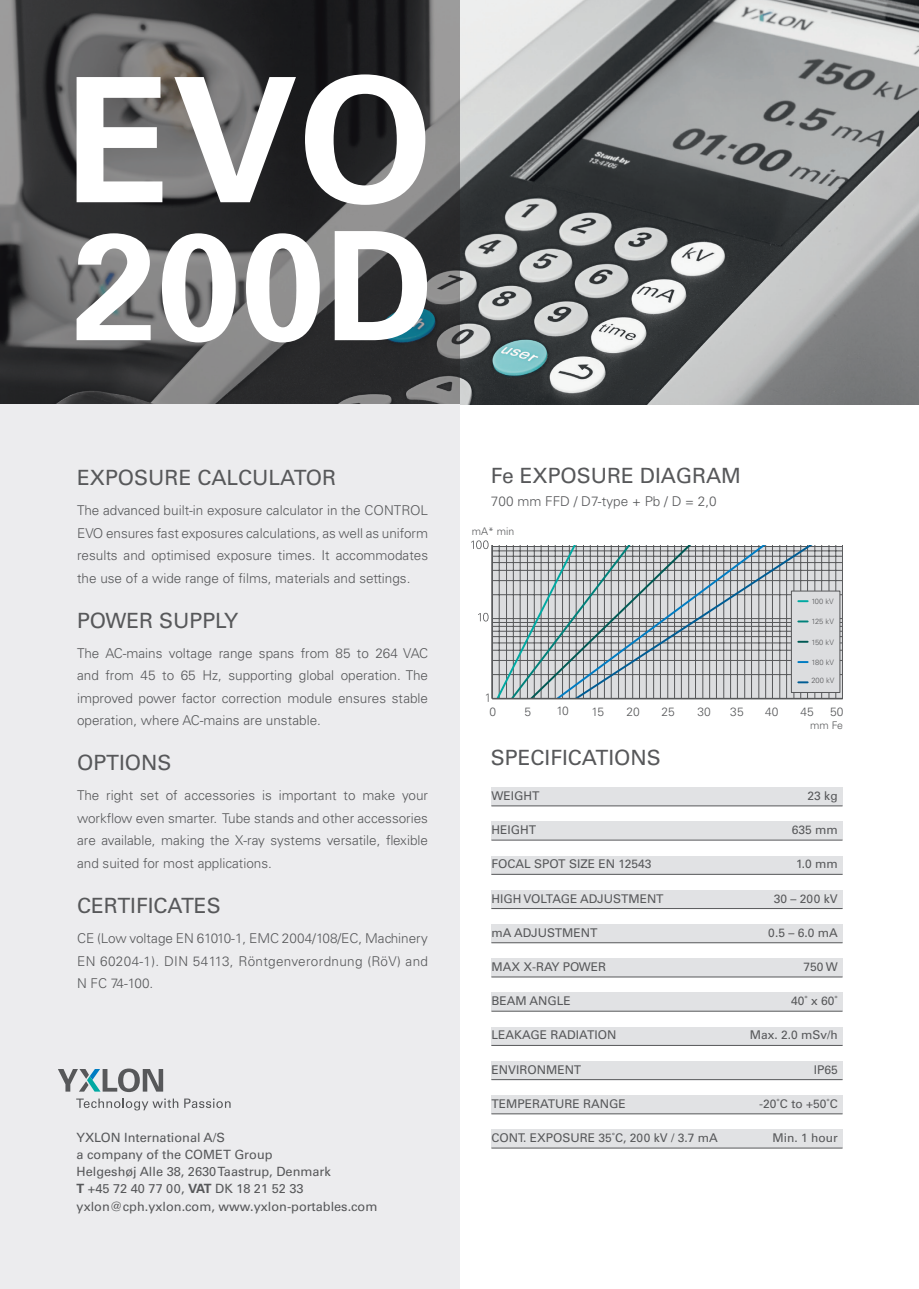
<style>
.page{position:relative;width:919px;height:1289px;background:#fff}
.page>*{position:absolute;margin:0;border:0;box-sizing:border-box;transform-origin:0 0}
.t1{font:21px "Univers LT Std";color:#57585a}
.t2{font:300 13.5px/22.5px "Univers LT Std";color:#57585a;text-align:justify}
.t3{font:12.75px "Univers LT Std";color:#57585a}
.t4{font:12px "Univers LT Std";color:#57585a}
.t5{font:300 12px "Univers LT Std";color:#57585a}
.t6{font:300 10.5px "Univers LT Std";color:#57585a}
.t7{font:300 7.5px "Univers LT Std";color:#57585a}
.s1{font-weight:700}
</style>
<div class="page">
<img style="left:459px;top:0;width:459px;height:404px">
<svg style="left:0;top:0;width:459px;height:404px;background:#4b4b4c"></svg>
<div style="left:0;top:404px;width:459px;height:884px;background:#ececee"></div>
<svg style="left:77px;top:74px;width:348px;height:131px"></svg>
<svg style="left:77px;top:233px;width:74px;height:107px"></svg>
<svg style="left:162px;top:233px;width:74px;height:109px"></svg>
<svg style="left:246px;top:233px;width:74px;height:109px"></svg>
<svg style="left:335px;top:231px;width:92px;height:109px"></svg>
<div style="left:491px;top:1026px;width:351px;height:19px;background:#e1e2e4"></div>
<hr style="left:491px;top:1045px;width:351px;height:1px;background:#57585a">
<div style="left:491px;top:1061px;width:351px;height:18px;background:#e1e2e4"></div>
<hr style="left:491px;top:1079px;width:351px;height:1px;background:#57585a">
<div style="left:491px;top:1095px;width:351px;height:18px;background:#e1e2e4"></div>
<hr style="left:491px;top:1113px;width:351px;height:1px;background:#57585a">
<div style="left:491px;top:992px;width:351px;height:19px;background:#e1e2e4"></div>
<hr style="left:491px;top:1010px;width:351px;height:1px;background:#57585a">
<div style="left:491px;top:958px;width:351px;height:18px;background:#e1e2e4"></div>
<hr style="left:491px;top:976px;width:351px;height:1px;background:#57585a">
<div style="left:491px;top:924px;width:351px;height:18px;background:#e1e2e4"></div>
<hr style="left:491px;top:942px;width:351px;height:1px;background:#57585a">
<div style="left:491px;top:890px;width:351px;height:18px;background:#e1e2e4"></div>
<hr style="left:491px;top:908px;width:351px;height:1px;background:#57585a">
<div style="left:491px;top:855px;width:351px;height:19px;background:#e1e2e4"></div>
<hr style="left:491px;top:874px;width:351px;height:1px;background:#57585a">
<div style="left:491px;top:821px;width:351px;height:19px;background:#e1e2e4"></div>
<hr style="left:491px;top:839px;width:351px;height:1px;background:#57585a">
<div style="left:491px;top:787px;width:351px;height:18px;background:#e1e2e4"></div>
<hr style="left:491px;top:805px;width:351px;height:1px;background:#57585a">
<div style="left:491px;top:1129px;width:351px;height:19px;background:#e1e2e4"></div>
<hr style="left:491px;top:1147px;width:351px;height:1px;background:#57585a">
<svg style="left:58px;top:1068px;width:105px;height:24px"></svg>
<svg style="left:76px;top:1098px;width:102px;height:12px"></svg>
<svg style="left:184px;top:1098px;width:46px;height:10px"></svg>
<hr style="left:842px;top:545px;width:1px;height:153px;background:#57585a">
<svg style="left:823px;top:545px;width:19px;height:154px;background:#cacbcd"></svg>
<svg style="left:471px;top:540px;width:352px;height:162px;background:#bac0c2"></svg>
<p class="t1" style="left:77px;top:465px;width:260px">EXPOSURE CALCULATOR</p>
<p class="t2" style="left:77px;top:499px;width:352px">The advanced built-in exposure calculator in the CONTROL EVO ensures fast exposures calculations, as well as uniform results and optimised exposure times. It accommodates the use of a wide range of films, materials and settings.</p>
<p class="t1" style="left:77px;top:608px;width:162px">POWER SUPPLY</p>
<p class="t2" style="left:77px;top:642px;width:352px">The AC-mains voltage range spans from 85 to 264 VAC and from 45 to 65 Hz, supporting global operation. The improved power factor correction module ensures stable operation, where AC-mains are unstable.</p>
<p class="t1" style="left:77px;top:750px;width:96px">OPTIONS</p>
<p class="t2" style="left:77px;top:784px;width:352px">The right set of accessories is important to make your workflow even smarter. Tube stands and other accessories are available, making the X-ray systems versatile, flexible and suited for most applications.</p>
<p class="t1" style="left:77px;top:893px;width:145px">CERTIFICATES</p>
<p class="t2" style="left:77px;top:927px;width:352px">CE (Low voltage EN 61010-1, EMC 2004/108/EC, Machinery EN 60204-1). DIN 54113, Röntgenverordnung (RöV) and N FC 74-100.</p>
<p class="t1" style="left:491px;top:463px;width:252px">Fe EXPOSURE DIAGRAM</p>
<p class="t2" style="left:491px;top:489px;width:227px">700 mm FFD / D7-type + Pb / D = 2,0</p>
<p class="t6" style="left:471px;top:525px;width:44px">mA* min</p>
<p class="t7" style="left:811px;top:597px;width:24px">100 kV</p>
<p class="t7" style="left:811px;top:617px;width:24px">125 kV</p>
<p class="t7" style="left:811px;top:637px;width:24px">150 kV</p>
<p class="t7" style="left:811px;top:657px;width:24px">180 kV</p>
<p class="t7" style="left:811px;top:676px;width:25px">200 kV</p>
<p class="t5" style="left:489px;top:704px;width:8px">0</p>
<p class="t5" style="left:524px;top:704px;width:8px">5</p>
<p class="t5" style="left:556px;top:703px;width:14px">10</p>
<p class="t5" style="left:591px;top:704px;width:14px">15</p>
<p class="t5" style="left:626px;top:704px;width:15px">20</p>
<p class="t5" style="left:661px;top:704px;width:15px">25</p>
<p class="t5" style="left:697px;top:704px;width:15px">30</p>
<p class="t5" style="left:730px;top:704px;width:15px">35</p>
<p class="t5" style="left:765px;top:704px;width:15px">40</p>
<p class="t5" style="left:800px;top:704px;width:15px">45</p>
<p class="t5" style="left:830px;top:704px;width:15px">50</p>
<p class="t1" style="left:491px;top:745px;width:171px">SPECIFICATIONS</p>
<p class="t6" style="left:810px;top:719px;width:34px">mm Fe</p>
<p class="t4" style="left:491px;top:788px;width:49px">WEIGHT</p>
<p class="t4" style="left:807px;top:788px;width:32px">23 kg</p>
<p class="t4" style="left:491px;top:822px;width:46px">HEIGHT</p>
<p class="t4" style="left:791px;top:822px;width:48px">635 mm</p>
<p class="t4" style="left:491px;top:857px;width:162px">FOCAL SPOT SIZE EN 12543</p>
<p class="t4" style="left:796px;top:857px;width:43px">1.0 mm</p>
<p class="t4" style="left:491px;top:891px;width:173px">HIGH VOLTAGE ADJUSTMENT</p>
<p class="t4" style="left:773px;top:891px;width:65px">30 – 200 kV</p>
<p class="t4" style="left:491px;top:925px;width:107px">mA ADJUSTMENT</p>
<p class="t4" style="left:768px;top:925px;width:71px">0.5 – 6.0 mA</p>
<p class="t4" style="left:491px;top:959px;width:116px">MAX X-RAY POWER</p>
<p class="t4" style="left:803px;top:959px;width:36px">750 W</p>
<p class="t4" style="left:491px;top:993px;width:81px">BEAM ANGLE</p>
<p class="t4" style="left:791px;top:993px;width:48px">40˚ x 60˚</p>
<p class="t4" style="left:491px;top:1028px;width:126px">LEAKAGE RADIATION</p>
<p class="t4" style="left:749px;top:1028px;width:89px">Max. 2.0 mSv/h</p>
<p class="t4" style="left:491px;top:1062px;width:91px">ENVIRONMENT</p>
<p class="t4" style="left:813px;top:1062px;width:26px">IP65</p>
<p class="t4" style="left:491px;top:1096px;width:136px">TEMPERATURE RANGE</p>
<p class="t4" style="left:759px;top:1096px;width:80px">-20˚C to +50˚C</p>
<p class="t3" style="left:77px;top:1129px;width:150px">YXLON International A/S</p>
<p class="t4" style="left:491px;top:1130px;width:228px">CONT. EXPOSURE 35˚C, 200 kV / 3.7 mA</p>
<p class="t4" style="left:772px;top:1130px;width:67px">Min. 1 hour</p>
<p class="t3" style="left:77px;top:1146px;width:197px">a company of the COMET Group</p>
<p class="t3" style="left:77px;top:1163px;width:256px">Helgeshøj Alle 38, 2630 Taastrup, Denmark</p>
<p class="t3" style="left:77px;top:1181px;width:228px"><span class="s1">T</span> +45 72 40 77 00, <span class="s1">VAT</span> DK 18 21 52 33</p>
<p class="t3" style="left:77px;top:1198px;width:302px">yxlon@cph.yxlon.com, www.yxlon-portables.com</p>
</div>
